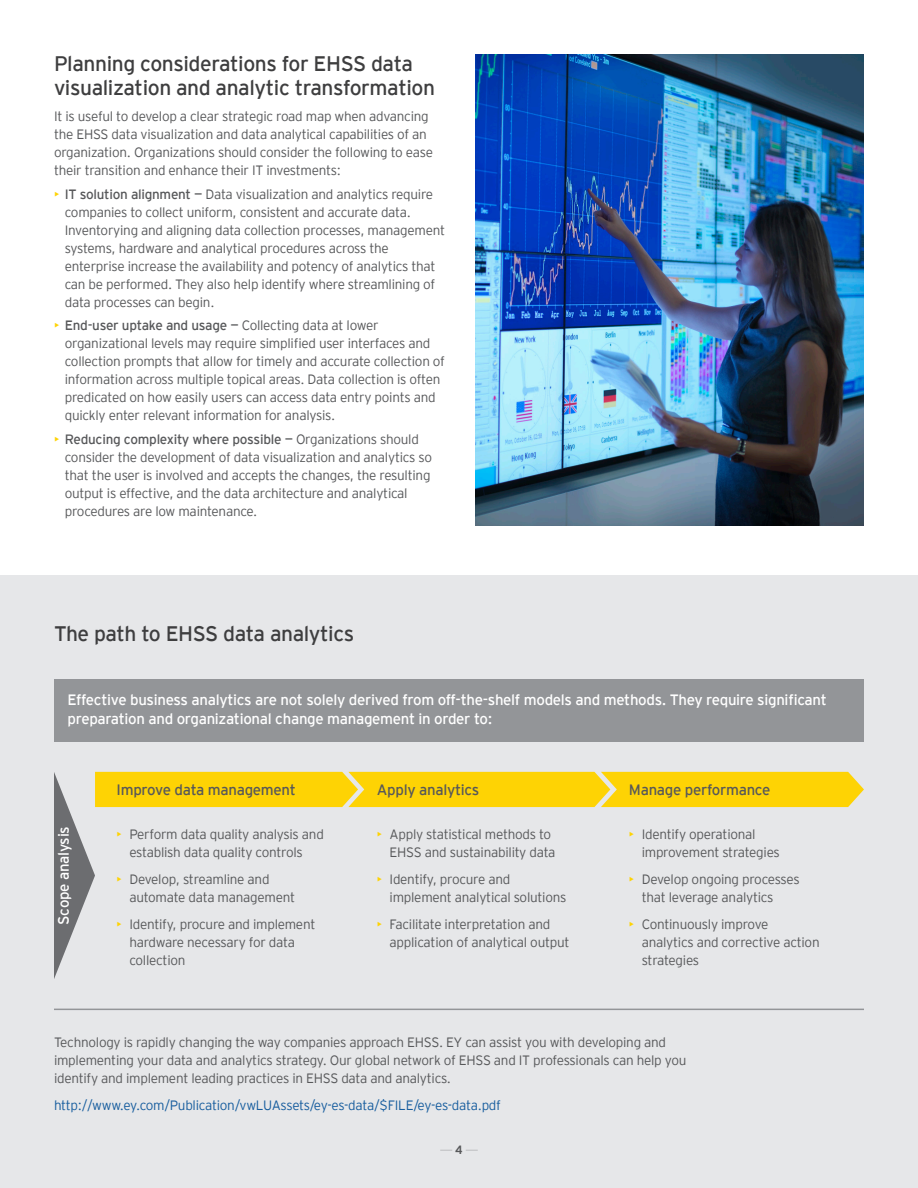
<style>
.page{position:relative;width:918px;height:1188px;background:#fff}
.page>*{position:absolute;margin:0;border:0;box-sizing:border-box;transform-origin:0 0}
.t1{font:21px/24px "EY Interstate";letter-spacing:-.02em;color:#3e3e3f}
._10pt_call_out{font:15px/19.5px "EY Interstate";letter-spacing:-.02em;color:#fff}
.t2{font:15px "EY Interstate";letter-spacing:-.02em;color:#57585a}
.body{font:300 13.5px/18px "EY Interstate";letter-spacing:-.02em;color:#57585a}
.body-2{font:300 13.5px "EY Interstate";letter-spacing:-.02em;color:#175d9e}
.t3{font:700 12px "EY Interstate";color:#57585a}
.s1{color:#fed304}
.s2{font-weight:400}
</style>
<div class="page">
<div style="left:0;top:576px;width:918px;height:612px;background:#e6e7e9"></div>
<div style="left:54px;top:679px;width:810px;height:63px;background:#939598"></div>
<svg style="left:54px;top:772px;width:810px;height:207px"></svg>
<img style="left:475px;top:54px;width:389px;height:472px">
<hr style="left:54px;top:1009px;width:810px;height:1px;background:#939598">
<svg style="left:440px;top:1150px;width:12px;height:1px"></svg>
<svg style="left:466px;top:1150px;width:12px;height:1px"></svg>
<p class="t1" style="left:54px;top:50px;width:383px">Planning considerations for EHSS data visualization and analytic transformation</p>
<p class="body" style="left:54px;top:107px;width:381px">It is useful to develop a clear strategic road map when advancing the EHSS data visualization and data analytical capabilities of an organization. Organizations should consider the following to ease their transition and enhance their IT investments:</p>
<p class="body" style="left:65px;top:184px;width:382px;text-indent:-11px"><span class="s1">•</span> <span class="s2">IT solution alignment —</span> Data visualization and analytics require companies to collect uniform, consistent and accurate data.<br>Inventorying and aligning data collection processes, management systems, hardware and analytical procedures across the enterprise increase the availability and potency of analytics that can be performed. They also help identify where streamlining of data processes can begin.</p>
<p class="body" style="left:65px;top:316px;width:382px;text-indent:-11px"><span class="s1">•</span> <span class="s2">End-user uptake and usage —</span> Collecting data at lower organizational levels may require simplified user interfaces and collection prompts that allow for timely and accurate collection of information across multiple topical areas. Data collection is often predicated on how easily users can access data entry points and quickly enter relevant information for analysis.</p>
<p class="body" style="left:65px;top:429px;width:369px;text-indent:-11px"><span class="s1">•</span> <span class="s2">Reducing complexity where possible —</span> Organizations should consider the development of data visualization and analytics so that the user is involved and accepts the changes, the resulting output is effective, and the data architecture and analytical procedures are low maintenance.</p>
<p class="t1" style="left:54px;top:620px;width:302px">The path to EHSS data analytics</p>
<p class="_10pt_call_out" style="left:68px;top:689px;width:761px">Effective business analytics are not solely derived from off-the-shelf models and methods. They require significant preparation and organizational change management in order to:</p>
<p class="_10pt_call_out" style="left:53px;top:925px;width:100px;rotate:-90deg">Scope analysis</p>
<p class="t2" style="left:117px;top:779px;width:181px">Improve data management</p>
<p class="t2" style="left:377px;top:779px;width:104px">Apply analytics</p>
<p class="t2" style="left:629px;top:779px;width:143px">Manage performance</p>
<p class="body" style="left:129px;top:825px;width:196px;text-indent:-13px"><span class="s1">•</span> Perform data quality analysis and establish data quality controls</p>
<p class="body" style="left:129px;top:870px;width:167px;text-indent:-13px"><span class="s1">•</span> Develop, streamline and automate data management</p>
<p class="body" style="left:129px;top:914px;width:187px;text-indent:-13px"><span class="s1">•</span> Identify, procure and implement hardware necessary for data collection</p>
<p class="body" style="left:390px;top:825px;width:167px;text-indent:-13px"><span class="s1">•</span> Apply statistical methods to<br>EHSS and sustainability data</p>
<p class="body" style="left:390px;top:870px;width:178px;text-indent:-13px"><span class="s1">•</span> Identify, procure and implement analytical solutions</p>
<p class="body" style="left:390px;top:914px;width:181px;text-indent:-13px"><span class="s1">•</span> Facilitate interpretation and application of analytical output</p>
<p class="body" style="left:642px;top:825px;width:140px;text-indent:-13px"><span class="s1">•</span> Identify operational improvement strategies</p>
<p class="body" style="left:642px;top:870px;width:160px;text-indent:-13px"><span class="s1">•</span> Develop ongoing processes that leverage analytics</p>
<p class="body" style="left:642px;top:914px;width:179px;text-indent:-13px"><span class="s1">•</span> Continuously improve analytics and corrective action strategies</p>
<p class="body" style="left:54px;top:1032px;width:634px">Technology is rapidly changing the way companies approach EHSS. EY can assist you with developing and implementing your data and analytics strategy. Our global network of EHSS and IT professionals can help you identify and implement leading practices in EHSS data and analytics.</p>
<p class="body-2" style="left:54px;top:1095px;width:449px">http://www.ey.com/Publication/vwLUAssets/ey-es-data/$FILE/ey-es-data.pdf</p>
<p class="t3" style="left:455px;top:1142px;width:9px">4</p>
</div>
